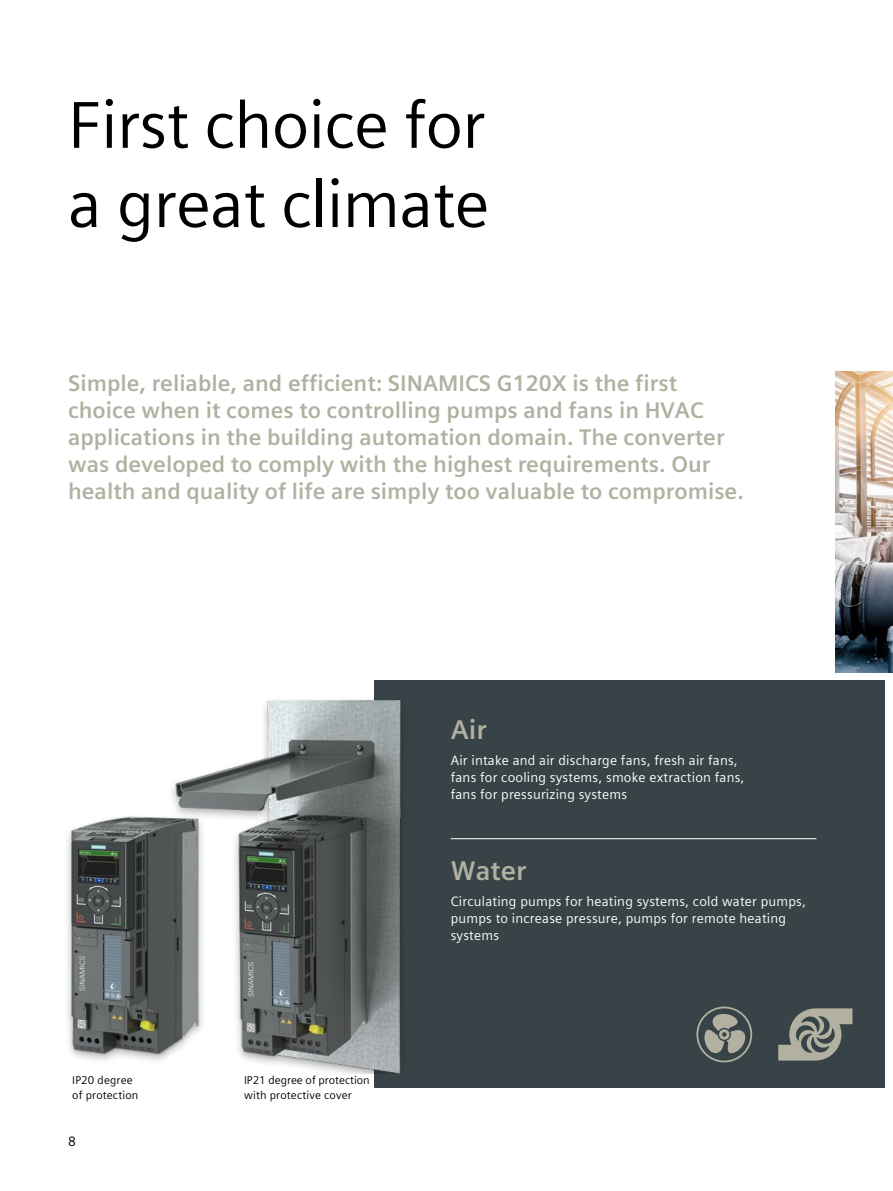
<style>
.page{position:relative;width:893px;height:1191px;background:#fff}
.page>*{position:absolute;margin:0;border:0;box-sizing:border-box;transform-origin:0 0}
.t1{font:66px/79.2px "Siemens Sans Global";letter-spacing:-.01em;color:#000}
.t2{font:700 27px "Siemens Sans Global";color:#b1b0a1}
.t3{font:700 22.5px/27px "Siemens Sans Global";color:#b1b0a1}
.t4{font:13.5px/17px "Siemens Sans Global";letter-spacing:.015em;color:#fff}
.t5{font:13.5px "Siemens Sans Global";color:#000}
.t6{font:11.25px/14.7px "Siemens Sans Global";letter-spacing:.015em;color:#000}
</style>
<div class="page">
<div style="left:374px;top:680px;width:510px;height:407px;background:#384347"></div>
<div style="left:168px;top:698px;width:240px;height:375px;background:#000;opacity:.3"></div>
<div style="left:63px;top:813px;width:143px;height:251px;background:#000;opacity:.3"></div>
<hr style="left:451px;top:838px;width:365px;height:1px;background:#fff">
<svg style="left:702px;top:1014px;width:45px;height:40px"></svg>
<div style="left:696px;top:1006px;width:56px;height:56px;border:2px solid #b1b0a1;border-radius:50%"></div>
<svg style="left:778px;top:1008px;width:74px;height:52px"></svg>
<img style="left:836px;top:372px;width:57px;height:300px">
<h1 class="t1" style="left:68px;top:86px;width:423px">First choice for a great climate</h1>
<p class="t3" style="left:68px;top:370px;width:677px">Simple, reliable, and efficient: SINAMICS G120X is the first choice when it comes to controlling pumps and fans in HVAC applications in the building automation domain. The converter was developed to comply with the highest requirements. Our health and quality of life are simply too valuable to compromise.</p>
<p class="t2" style="left:451px;top:708px;width:37px">Air</p>
<p class="t4" style="left:451px;top:751px;width:295px">Air intake and air discharge fans, fresh air fans, fans for cooling systems, smoke extraction fans, fans for pressurizing systems</p>
<p class="t6" style="left:72px;top:1072px;width:68px">IP20 degree of protection</p>
<p class="t6" style="left:244px;top:1072px;width:127px">IP21 degree of protection with protective cover</p>
<p class="t5" style="left:68px;top:1130px;width:9px">8</p>
<p class="t2" style="left:451px;top:849px;width:77px">Water</p>
<p class="t4" style="left:451px;top:892px;width:357px">Circulating pumps for heating systems, cold water pumps, pumps to increase pressure, pumps for remote heating systems</p>
</div>
